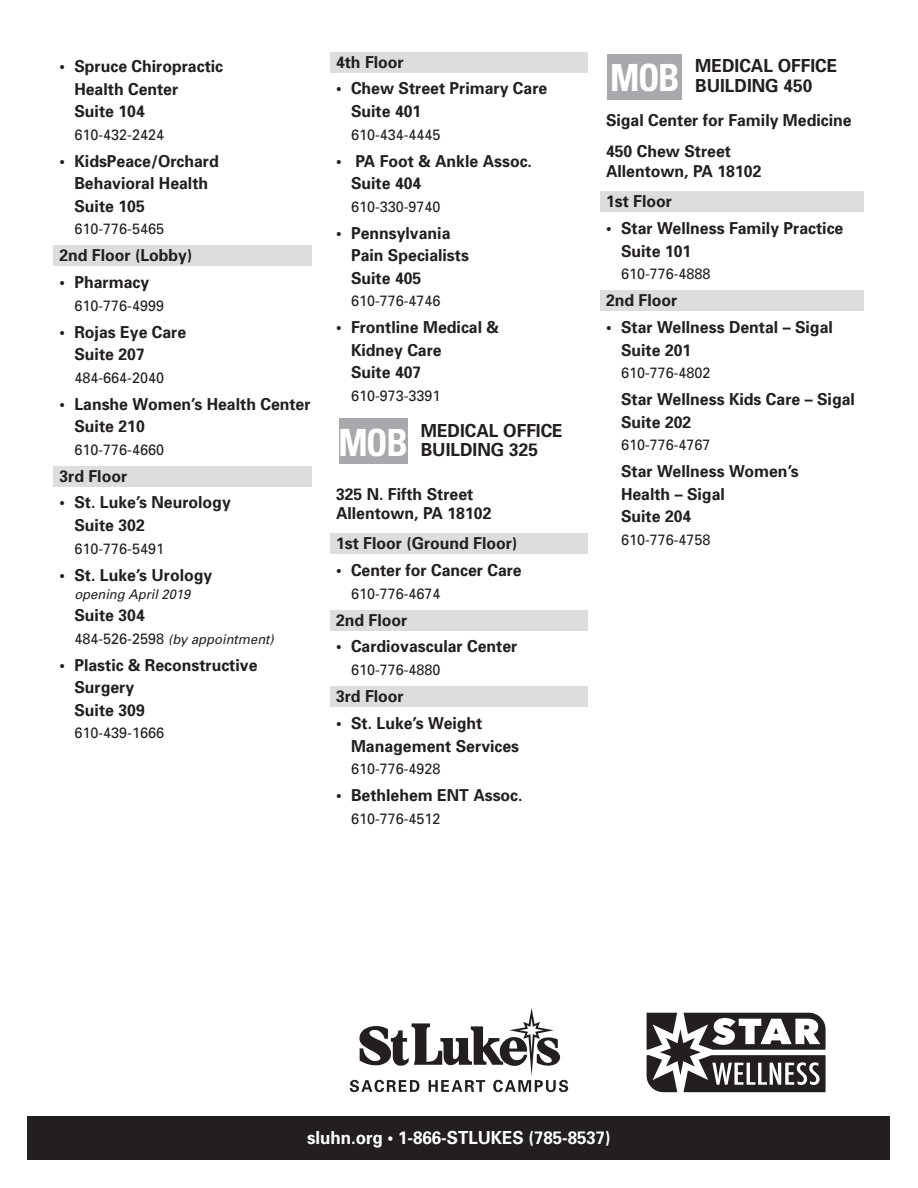
<style>
.page{position:relative;width:918px;height:1188px;background:#fff}
.page>*{position:absolute;margin:0;border:0;box-sizing:border-box;transform-origin:0 0}
.t1{font:700 18px/19.5px "Univers";color:#231f20;scale:.96 1}
.t2{font:700 18px "Univers";color:#fff;scale:.94 1}
.t3{font:700 16.5px/22.5px "Univers";color:#231f20;scale:.96 1}
.t4{font:15px "Univers";color:#231f20;scale:.96 1}
.t5{font:italic 13.5px "Univers";color:#231f20;scale:.96 1}
.s1{font-style:normal;font-size:15px}
.s2{font-stretch:condensed;font-size:37.5px;color:#fff}
</style>
<div class="page">
<div style="left:53px;top:245px;width:259px;height:21px;background:#dcdddf"></div>
<div style="left:53px;top:466px;width:259px;height:21px;background:#dcdddf"></div>
<div style="left:330px;top:52px;width:258px;height:21px;background:#dcdddf"></div>
<div style="left:330px;top:533px;width:258px;height:21px;background:#dcdddf"></div>
<div style="left:330px;top:610px;width:258px;height:21px;background:#dcdddf"></div>
<div style="left:330px;top:686px;width:258px;height:21px;background:#dcdddf"></div>
<div style="left:339px;top:418px;width:68px;height:46px;background:#a8a9ad"></div>
<div style="left:608px;top:54px;width:74px;height:46px;background:#a8a9ad"></div>
<div style="left:28px;top:1117px;width:862px;height:43px;background:#231f20"></div>
<svg style="left:350px;top:1008px;width:218px;height:84px"></svg>
<svg style="left:646px;top:1012px;width:180px;height:81px"></svg>
<div style="left:600px;top:191px;width:264px;height:21px;background:#dcdddf"></div>
<div style="left:600px;top:290px;width:264px;height:21px;background:#dcdddf"></div>
<p class="t3" style="left:74px;top:54px;width:156px;text-indent:-15px">• Spruce Chiropractic<br>Health Center<br>Suite 104</p>
<p class="t4" style="left:74px;top:125px;width:95px">610-432-2424</p>
<p class="t3" style="left:74px;top:149px;width:152px;text-indent:-15px">• KidsPeace/Orchard<br>Behavioral Health<br>Suite 105</p>
<p class="t4" style="left:74px;top:219px;width:95px">610-776-5465</p>
<p class="t3" style="left:59px;top:243px;width:140px">2nd Floor (Lobby)</p>
<p class="t3" style="left:59px;top:270px;width:95px">• Pharmacy</p>
<p class="t4" style="left:74px;top:296px;width:95px">610-776-4999</p>
<p class="t3" style="left:74px;top:320px;width:118px;text-indent:-15px">• Rojas Eye Care<br>Suite 207</p>
<p class="t4" style="left:74px;top:368px;width:95px">484-664-2040</p>
<p class="t3" style="left:74px;top:392px;width:248px;text-indent:-15px">• Lanshe Women’s Health Center<br>Suite 210</p>
<p class="t4" style="left:74px;top:440px;width:95px">610-776-4660</p>
<p class="t3" style="left:59px;top:464px;width:72px">3rd Floor</p>
<p class="t3" style="left:74px;top:491px;width:164px;text-indent:-15px">• St. Luke’s Neurology<br>Suite 302</p>
<p class="t4" style="left:74px;top:539px;width:95px">610-776-5491</p>
<p class="t3" style="left:59px;top:563px;width:161px">• St. Luke’s Urology</p>
<p class="t5" style="left:74px;top:585px;width:122px">opening April 2019</p>
<p class="t3" style="left:74px;top:603px;width:75px">Suite 304</p>
<p class="t5" style="left:74px;top:630px;width:209px"><span class="s1">484-526-2598</span> (by appointment)</p>
<p class="t3" style="left:74px;top:653px;width:192px;text-indent:-15px">• Plastic &amp; Reconstructive<br>Surgery<br>Suite 309</p>
<p class="t4" style="left:74px;top:723px;width:95px">610-439-1666</p>
<p class="t3" style="left:336px;top:50px;width:72px">4th Floor</p>
<p class="t3" style="left:351px;top:77px;width:206px;text-indent:-15px">• Chew Street Primary Care<br>Suite 401</p>
<p class="t4" style="left:351px;top:125px;width:95px">610-434-4445</p>
<p class="t3" style="left:351px;top:149px;width:190px;text-indent:-15px">• PA Foot &amp; Ankle Assoc.<br>Suite 404</p>
<p class="t4" style="left:351px;top:197px;width:95px">610-330-9740</p>
<p class="t3" style="left:351px;top:221px;width:124px;text-indent:-15px">• Pennsylvania<br>Pain Specialists<br>Suite 405</p>
<p class="t4" style="left:351px;top:291px;width:95px">610-776-4746</p>
<p class="t3" style="left:351px;top:315px;width:156px;text-indent:-15px">• Frontline Medical &amp;<br>Kidney Care<br>Suite 407</p>
<p class="t4" style="left:351px;top:386px;width:95px">610-973-3391</p>
<p class="t1" style="left:338px;top:420px;width:235px;text-indent:82px">MEDICAL OFFICE<br><span class="s2">MOB</span> BUILDING 325</p>
<p class="t3" style="left:336px;top:483px;width:163px;line-height:19.5px">325 N. Fifth Street<br>Allentown, PA 18102</p>
<p class="t3" style="left:336px;top:531px;width:190px">1st Floor (Ground Floor)</p>
<p class="t3" style="left:336px;top:558px;width:195px">• Center for Cancer Care</p>
<p class="t4" style="left:351px;top:584px;width:95px">610-776-4674</p>
<p class="t3" style="left:336px;top:608px;width:76px">2nd Floor</p>
<p class="t3" style="left:336px;top:635px;width:190px">• Cardiovascular Center</p>
<p class="t4" style="left:351px;top:660px;width:95px">610-776-4880</p>
<p class="t3" style="left:336px;top:684px;width:72px">3rd Floor</p>
<p class="t3" style="left:351px;top:711px;width:177px;text-indent:-15px">• St. Luke’s Weight<br>Management Services</p>
<p class="t4" style="left:351px;top:759px;width:95px">610-776-4928</p>
<p class="t3" style="left:336px;top:783px;width:196px">• Bethlehem ENT Assoc.</p>
<p class="t4" style="left:351px;top:809px;width:95px">610-776-4512</p>
<p class="t1" style="left:610px;top:55px;width:238px;text-indent:85px">MEDICAL OFFICE<br><span class="s2">MOB</span> BUILDING 450</p>
<p class="t3" style="left:606px;top:104px;width:257px;line-height:31.5px">Sigal Center for Family Medicine<br>450 Chew Street</p>
<p class="t3" style="left:606px;top:156px;width:163px;line-height:30px">Allentown, PA 18102<br>1st Floor</p>
<p class="t3" style="left:621px;top:216px;width:233px;text-indent:-15px">• Star Wellness Family Practice<br>Suite 101</p>
<p class="t4" style="left:621px;top:264px;width:95px">610-776-4888</p>
<p class="t3" style="left:606px;top:288px;width:76px">2nd Floor</p>
<p class="t3" style="left:621px;top:315px;width:222px;text-indent:-15px">• -Star Wellness Dental – Sigal<br>Suite 201</p>
<p class="t4" style="left:621px;top:363px;width:95px">610-776-4802</p>
<p class="t3" style="left:621px;top:387px;width:245px">Star Wellness Kids Care – Sigal<br>Suite 202</p>
<p class="t4" style="left:621px;top:435px;width:95px">610-776-4767</p>
<p class="t3" style="left:621px;top:459px;width:187px">Star Wellness Women’s<br>Health – Sigal<br>Suite 204</p>
<p class="t4" style="left:621px;top:530px;width:95px">610-776-4758</p>
<p class="t2" style="left:307px;top:1127px;width:325px">sluhn.org • 1-866-STLUKES (785-8537)</p>
</div>
